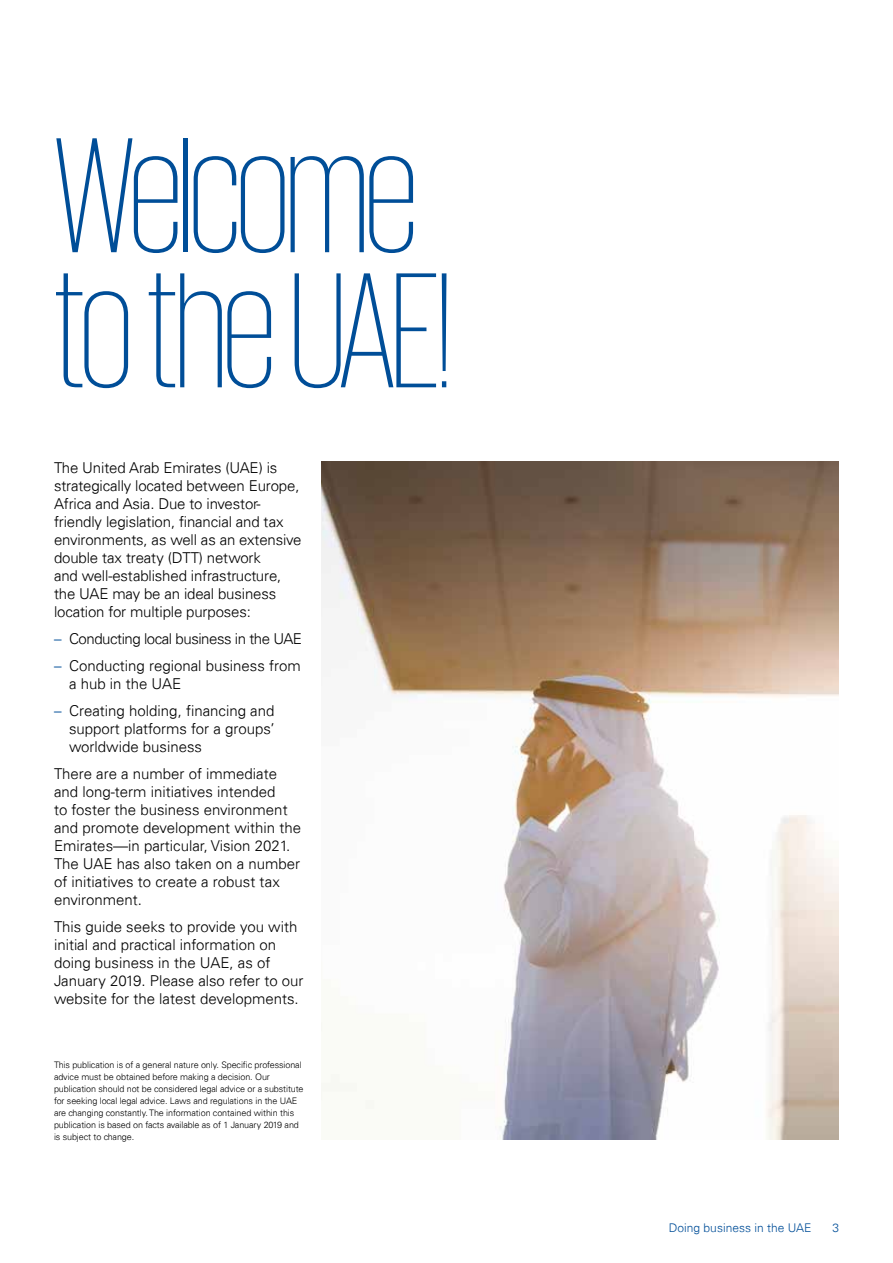
<style>
.page{position:relative;width:893px;height:1263px;background:#fff}
.page>*{position:absolute;margin:0;border:0;box-sizing:border-box;transform-origin:0 0}
.t1{font:200 168px/135px "KPMG";letter-spacing:-.025em;color:#004e98}
.t2{font:300 15px/18px "Univers 45";color:#000}
.t3{font:300 15px "Univers 45";letter-spacing:-.03em;color:#000}
.t4{font:300 12px "Univers 45";color:#004e98}
.t5{font:300 9px/12px "Univers 45";letter-spacing:-.01em;color:#000}
.s1{color:#004e98}
</style>
<div class="page">
<img style="left:322px;top:461px;width:517px;height:679px">
<h1 class="t1" style="left:54px;top:124px;width:400px">Welcome to the UAE!</h1>
<p class="t2" style="left:54px;top:458px;width:249px">The United Arab Emirates (UAE) is strategically located between Europe, Africa and Asia. Due to investor&shy;friendly legislation, financial and tax environments, as well as an extensive double tax treaty (DTT) network<br>and well-established infrastructure, the UAE may be an ideal business location for multiple purposes:</p>
<p class="t3" style="left:54px;top:629px;width:250px"><span class="s1">–</span> Conducting local business in the UAE</p>
<p class="t2" style="left:69px;top:656px;width:233px;text-indent:-15px"><span class="s1">–</span> Conducting regional business from a hub in the UAE</p>
<p class="t2" style="left:69px;top:701px;width:207px;text-align:justify;text-indent:-15px"><span class="s1">–</span> Creating holding, financing and support platforms for a groups’ worldwide business</p>
<p class="t2" style="left:54px;top:764px;width:248px">There are a number of immediate and long-term initiatives intended<br>to foster the business environment and promote development within the<br>Emirates—in particular, Vision 2021.<br>The UAE has also taken on a number of initiatives to create a robust tax environment.</p>
<p class="t2" style="left:54px;top:917px;width:251px">This guide seeks to provide you with initial and practical information on doing business in the UAE, as of January 2019. Please also refer to our website for the latest developments.</p>
<p class="t5" style="left:54px;top:1058px;width:251px">This publication is of a general nature only. Specific professional advice must be obtained before making a decision. Our publication should not be considered legal advice or a substitute for seeking local legal advice. Laws and regulations in the UAE are changing constantly. The information contained within this publication is based on facts available as of 1 January 2019 and is subject to change.</p>
<p class="t4" style="left:669px;top:1220px;width:144px">Doing business in the UAE</p>
<p class="t4" style="left:832px;top:1220px;width:8px">3</p>
</div>
